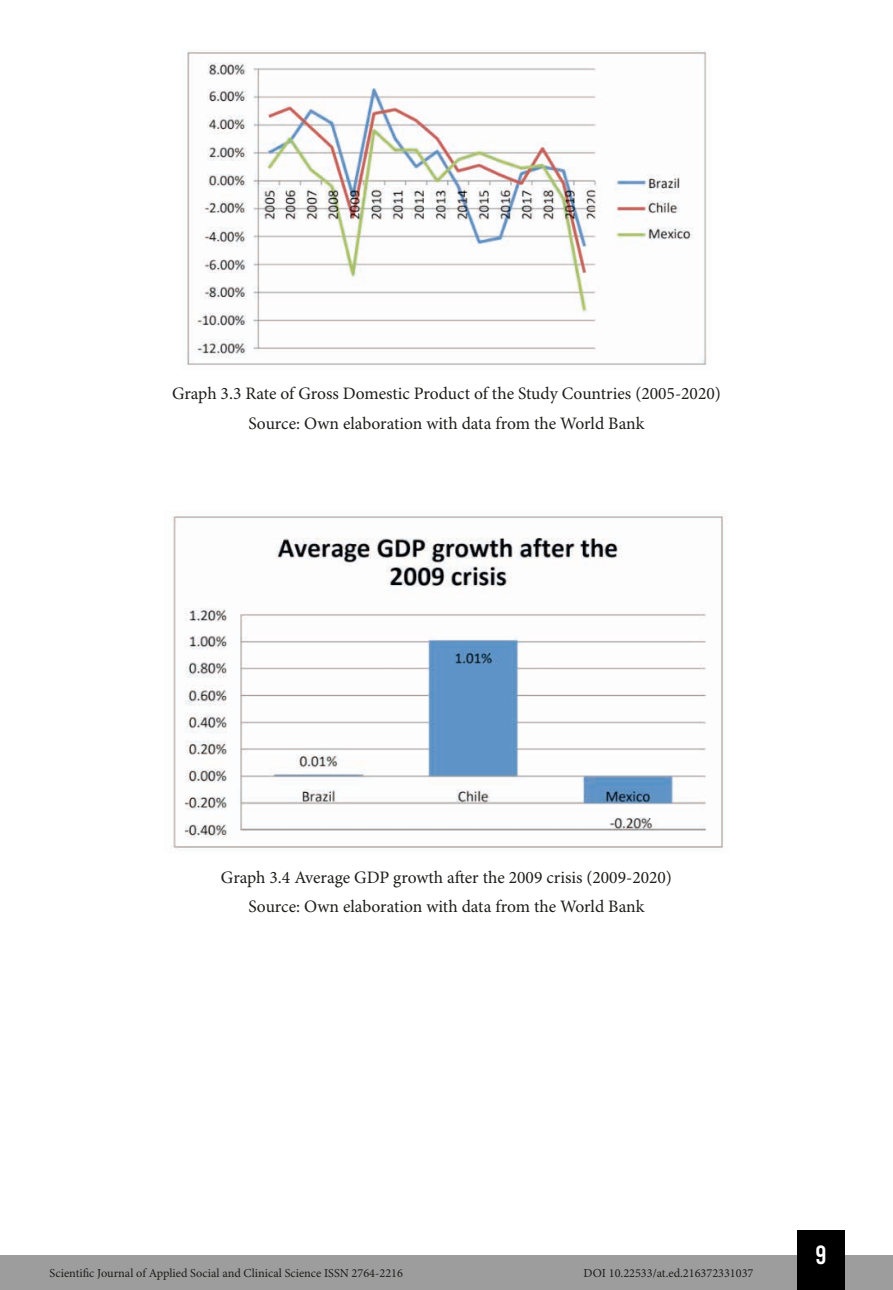
<style>
.page{position:relative;width:893px;height:1290px;background:#fff}
.page>*{position:absolute;margin:0;border:0;box-sizing:border-box;transform-origin:0 0}
.t1{font:26.25px "Bebas Kai";color:#fff}
.t2{font:17.5px/29.4px "Minion Pro";color:#1d1d1b;text-align:center}
.t3{font:12.25px "Minion Pro";color:#1d1d1b}
</style>
<div class="page">
<div style="left:0;top:1255px;width:893px;height:35px;background:#9d9d9d"></div>
<div style="left:797px;top:1230px;width:48px;height:60px;background:#000"></div>
<img style="left:187px;top:51px;width:520px;height:314px">
<img style="left:173px;top:516px;width:551px;height:333px">
<p class="t2" style="left:172px;top:380px;width:550px">Graph 3.3 Rate of Gross Domestic Product of the Study Countries (2005-2020)<br>Source: Own elaboration with data from the World Bank</p>
<p class="t2" style="left:221px;top:863px;width:452px">Graph 3.4 Average GDP growth after the 2009 crisis (2009-2020)<br>Source: Own elaboration with data from the World Bank</p>
<p class="t3" style="left:50px;top:1266px;width:355px">Scientific Journal of Applied Social and Clinical Science ISSN 2764-2216</p>
<p class="t3" style="left:584px;top:1266px;width:171px">DOI 10.22533/at.ed.216372331037</p>
<h1 class="t1" style="left:815px;top:1241px;width:13px">9</h1>
</div>
